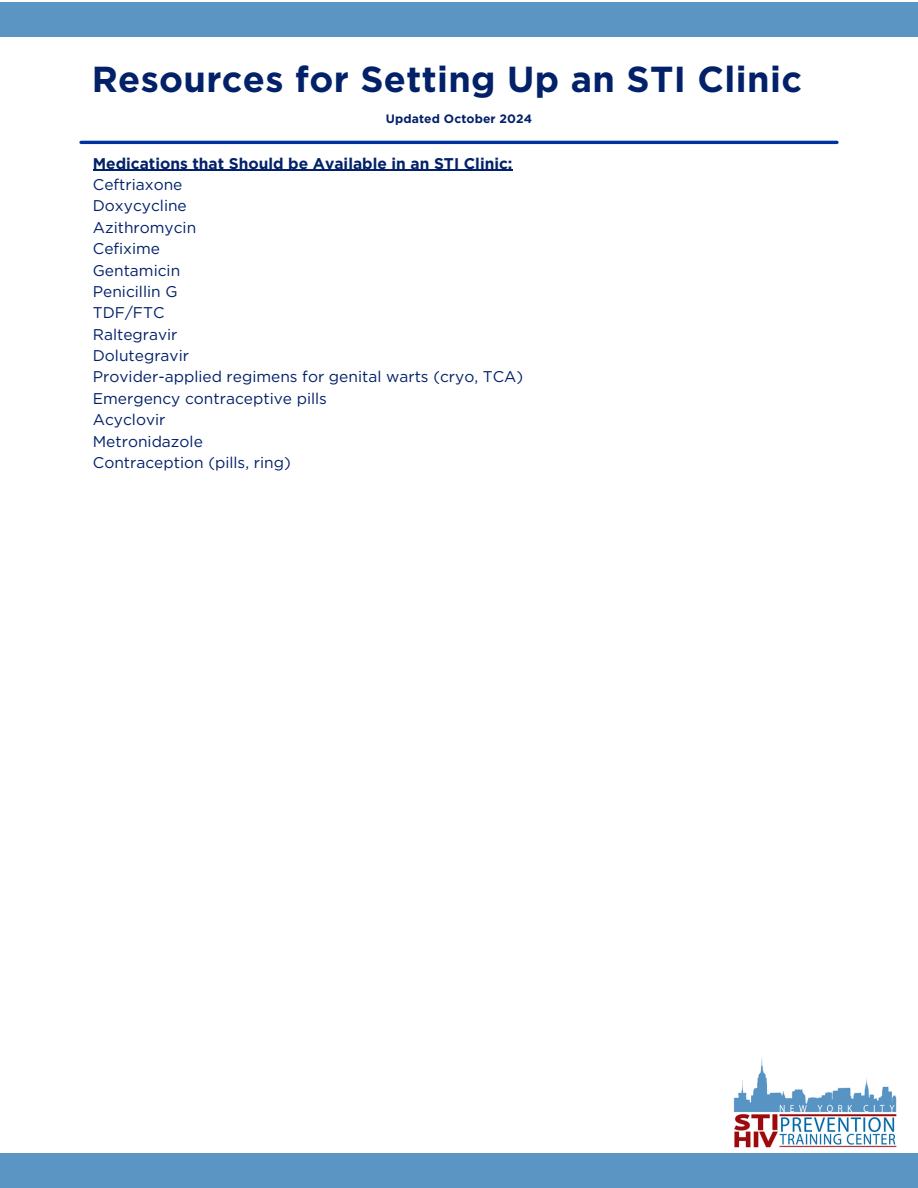
<style>
.page{position:relative;width:918px;height:1188px;background:#fff}
.page>*{position:absolute;margin:0;border:0;box-sizing:border-box;transform-origin:0 0}
.t1{font:700 36.15px "Gotham";letter-spacing:.01em;color:#022169}
.t2{font:15.45px/21.3px "Gotham";color:#022169}
.t3{font:700 12.15px "Gotham";letter-spacing:.01em;color:#022169}
.s1{font-weight:700}
</style>
<div class="page">
<div style="left:0;top:1153px;width:918px;height:35px;background:#5a95c4"></div>
<div style="left:0;top:2px;width:918px;height:35px;background:#5a95c4"></div>
<img style="left:733px;top:1057px;width:164px;height:91px">
<hr style="left:81px;top:141px;width:756px;height:3px;background:#0033a0">
<hr style="left:93px;top:170px;width:419px;height:1px;background:#022169">
<p class="t1" style="left:92px;top:57px;width:712px">Resources for Setting Up an STI Clinic</p>
<h2 class="t3" style="left:386px;top:112px;width:148px">Updated October 2024</h2>
<p class="t2" style="left:93px;top:153px;width:432px"><span class="s1">Medications that Should be Available in an STI Clinic:<br></span>Ceftriaxone<br>Doxycycline<br>Azithromycin<br>Cefixime<br>Gentamicin<br>Penicillin G<br>TDF/FTC<br>Raltegravir<br>Dolutegravir<br>Provider-applied regimens for genital warts (cryo, TCA)<br>Emergency contraceptive pills<br>Acyclovir<br>Metronidazole<br>Contraception (pills, ring)</p>
</div>
